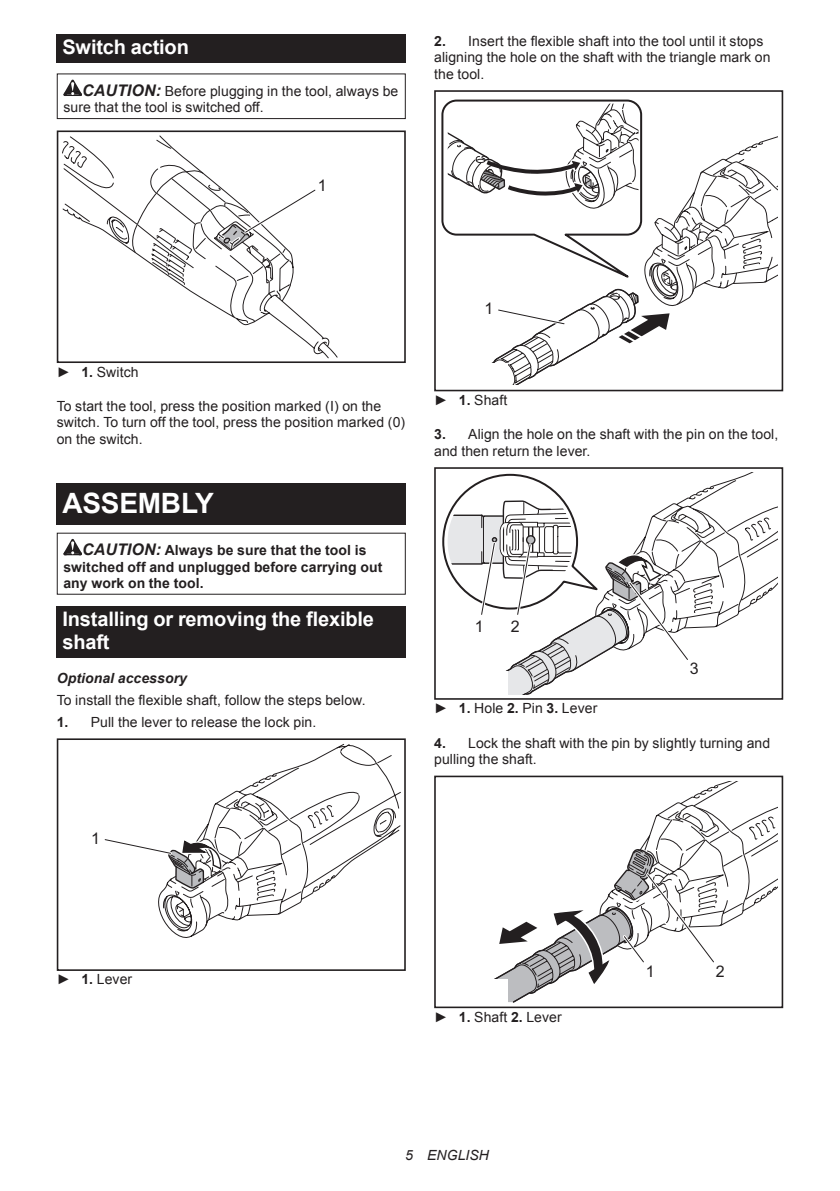
<style>
.page{position:relative;width:840px;height:1191px;background:#fff}
.page>*{position:absolute;margin:0;border:0;box-sizing:border-box;transform-origin:0 0}
.t1{font:700 28px "Arial";letter-spacing:-.01em;color:#fff}
.t2{font:700 20px/23.4px "Arial";letter-spacing:-.01em;color:#fff}
.t3{font:16px "Arial";color:#231f20}
.t4{font:14px/16.4px "Arial";letter-spacing:.005em;color:#231f20}
.t5{font:700 14px/16.4px "Arial";letter-spacing:.005em;color:#231f20}
.t6{font:italic 700 14px "Arial";letter-spacing:.005em;color:#231f20}
.t7{font:italic 14px "Arial";letter-spacing:.005em;color:#231f20}
.s1{font-weight:700;font-style:italic;font-size:16px}
.s2{font-weight:700}
.s3{font-style:italic;font-size:16px}
</style>
<div class="page">
<div style="left:57px;top:34px;width:348px;height:29px;background:#231f20"></div>
<svg style="left:63px;top:80px;width:19px;height:16px"></svg>
<div style="left:57px;top:73px;width:348px;height:46px;border:1px solid #231f20"></div>
<svg style="left:62px;top:136px;width:276px;height:223px"></svg>
<div style="left:57px;top:335px;width:73px;height:28px;background:#fff"></div>
<div style="left:57px;top:130px;width:348px;height:233px;border:2px solid #231f20"></div>
<svg style="left:215px;top:186px;width:104px;height:67px"></svg>
<div style="left:57px;top:483px;width:348px;height:41px;background:#231f20"></div>
<svg style="left:63px;top:539px;width:19px;height:16px"></svg>
<div style="left:57px;top:606px;width:348px;height:52px;background:#231f20"></div>
<svg style="left:199px;top:743px;width:202px;height:178px"></svg>
<div style="left:57px;top:738px;width:348px;height:233px;border:2px solid #231f20"></div>
<svg style="left:101px;top:836px;width:125px;height:135px"></svg>
<div style="left:434px;top:90px;width:348px;height:301px;border:2px solid #231f20"></div>
<svg style="left:441px;top:99px;width:335px;height:286px"></svg>
<div style="left:434px;top:467px;width:348px;height:232px;border:2px solid #231f20"></div>
<svg style="left:441px;top:472px;width:335px;height:227px"></svg>
<div style="left:434px;top:775px;width:348px;height:233px;border:2px solid #231f20"></div>
<svg style="left:494px;top:781px;width:282px;height:222px"></svg>
<h2 class="t2" style="left:62px;top:36px;width:128px">Switch action</h2>
<p class="t4" style="left:63px;top:83px;width:336px;text-indent:19px"><span class="s1">CAUTION:</span> Before plugging in the tool, always be sure that the tool is switched off.</p>
<p class="t3" style="left:318px;top:175px;width:10px">1</p>
<p class="t4" style="left:434px;top:33px;width:338px"><span class="s2">2.</span> Insert the flexible shaft into the tool until it stops aligning the hole on the shaft with the triangle mark on the tool.</p>
<p class="t4" style="left:57px;top:363px;width:83px">► <span class="s2">1.</span> Switch</p>
<p class="t4" style="left:57px;top:398px;width:350px">To start the tool, press the position marked (I) on the switch. To turn off the tool, press the position marked (0) on the switch.</p>
<h1 class="t1" style="left:62px;top:485px;width:153px">ASSEMBLY</h1>
<p class="t5" style="left:63px;top:542px;width:320px;text-indent:19px"><span class="s3">CAUTION:</span> Always be sure that the tool is switched off and unplugged before carrying out any work on the tool.</p>
<h2 class="t2" style="left:62px;top:608px;width:313px">Installing or removing the flexible shaft</h2>
<p class="t6" style="left:57px;top:668px;width:132px">Optional accessory</p>
<p class="t4" style="left:57px;top:692px;width:310px">To install the flexible shaft, follow the steps below.</p>
<p class="t4" style="left:57px;top:714px;width:261px"><span class="s2">1.</span> Pull the lever to release the lock pin.</p>
<p class="t3" style="left:91px;top:827px;width:10px">1</p>
<p class="t3" style="left:484px;top:298px;width:10px">1</p>
<p class="t4" style="left:434px;top:392px;width:75px">► <span class="s2">1.</span> Shaft</p>
<p class="t4" style="left:434px;top:426px;width:345px"><span class="s2">3.</span> Align the hole on the shaft with the pin on the tool, and then return the lever.</p>
<p class="t3" style="left:474px;top:615px;width:10px">1</p>
<p class="t3" style="left:510px;top:615px;width:10px">2</p>
<p class="t3" style="left:689px;top:658px;width:10px">3</p>
<p class="t4" style="left:434px;top:700px;width:164px">► <span class="s2">1.</span> Hole <span class="s2">2.</span> Pin <span class="s2">3.</span> Lever</p>
<p class="t4" style="left:434px;top:735px;width:337px"><span class="s2">4.</span> Lock the shaft with the pin by slightly turning and pulling the shaft.</p>
<p class="t4" style="left:57px;top:971px;width:77px">► <span class="s2">1.</span> Lever</p>
<p class="t4" style="left:434px;top:1008px;width:129px">► <span class="s2">1.</span> Shaft <span class="s2">2.</span> Lever</p>
<p class="t3" style="left:645px;top:960px;width:10px">1</p>
<p class="t3" style="left:715px;top:960px;width:10px">2</p>
<p class="t7" style="left:405px;top:1146px;width:85px">5 ENGLISH</p>
</div>
